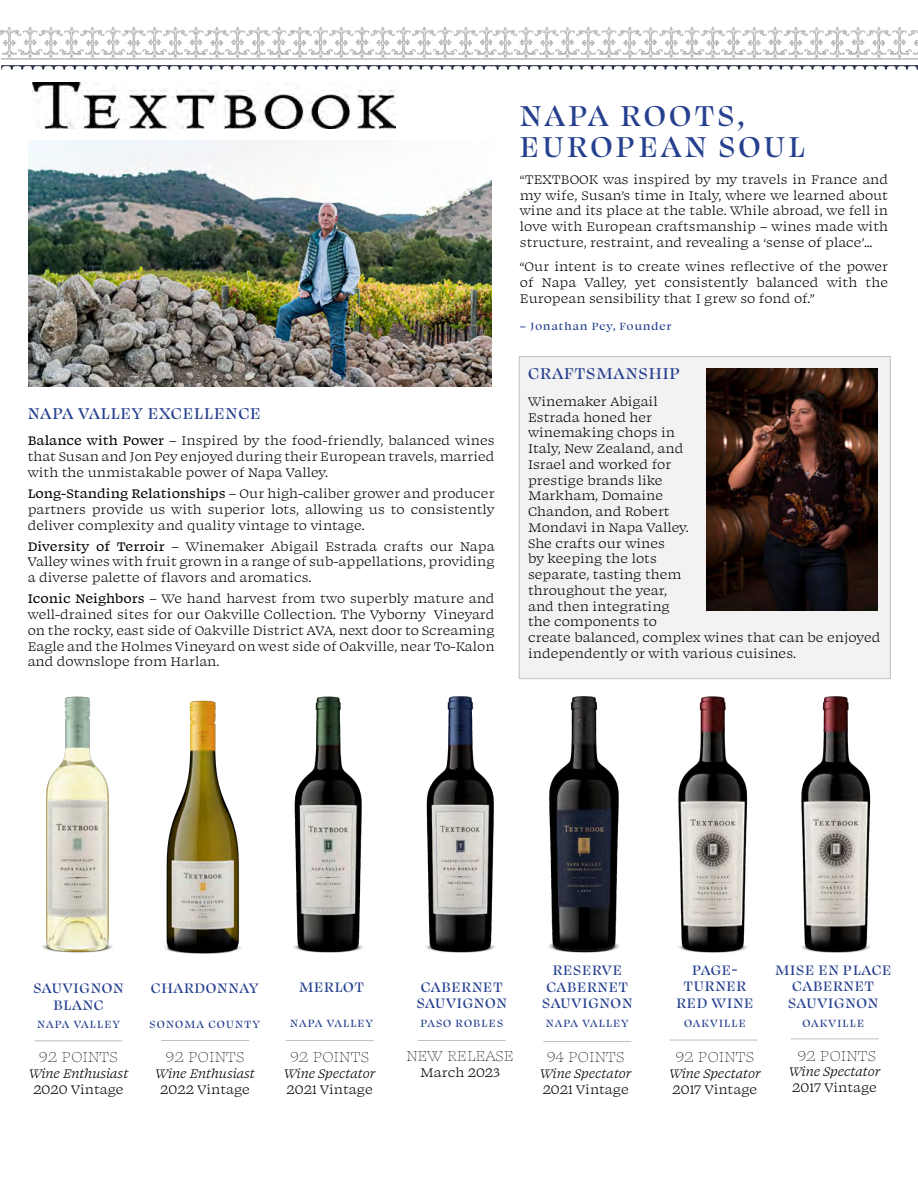
<style>
.page{position:relative;width:918px;height:1188px;background:#fff}
.page>*{position:absolute;margin:0;border:0;box-sizing:border-box;transform-origin:0 0}
.t1{font:500 33px/31.5px "Swear Display";letter-spacing:.09em;color:#25408f}
.t2{font:500 18px "Swear Display";letter-spacing:.05em;color:#25408f}
.t3{font:100 16.5px "Swear Text";color:#000}
.t4{font:500 15.75px/16.5px "Swear Display";letter-spacing:.05em;color:#25408f;text-align:center}
.t5{font:14.25px/15.8px "Swear Text";color:#000;text-align:justify}
.t6{font:italic 14.25px "Swear Text";color:#000}
.t7{font:500 12px "Swear Display";letter-spacing:.095em;color:#25408f}
.s1{font-weight:500}
</style>
<div class="page">
<img style="left:42px;top:696px;width:71px;height:257px">
<hr style="left:669px;top:1040px;width:88px;height:1px;background:#bcbec0">
<img style="left:165px;top:700px;width:76px;height:254px">
<img style="left:801px;top:696px;width:70px;height:257px">
<img style="left:678px;top:696px;width:70px;height:257px">
<img style="left:293px;top:696px;width:70px;height:257px">
<img style="left:28px;top:140px;width:464px;height:246px">
<img style="left:33px;top:82px;width:362px;height:46px">
<div style="left:519px;top:357px;width:371px;height:322px;background:#f2f2f2"></div>
<img style="left:425px;top:696px;width:70px;height:257px">
<img style="left:706px;top:368px;width:172px;height:243px">
<hr style="left:791px;top:1039px;width:88px;height:1px;background:#bcbec0">
<hr style="left:418px;top:1040px;width:88px;height:1px;background:#bcbec0">
<hr style="left:286px;top:1040px;width:88px;height:1px;background:#bcbec0">
<hr style="left:161px;top:1040px;width:88px;height:1px;background:#bcbec0">
<hr style="left:35px;top:1040px;width:87px;height:1px;background:#bcbec0">
<img style="left:0;top:27px;width:918px;height:43px">
<img style="left:549px;top:697px;width:70px;height:255px">
<hr style="left:543px;top:1041px;width:88px;height:1px;background:#bcbec0">
<p class="t2" style="left:28px;top:402px;width:235px">NAPA VALLEY EXCELLENCE</p>
<p class="t5" style="left:28px;top:432px;width:468px"><span class="s1">Balance with Power</span> – Inspired by the food-friendly, balanced wines that Susan and Jon Pey enjoyed during their European travels, married with the unmistakable power of Napa Valley.</p>
<p class="t5" style="left:28px;top:485px;width:468px"><span class="s1">Long-Standing Relationships</span> – Our high-caliber grower and producer partners provide us with superior lots, allowing us to consistently deliver complexity and quality vintage to vintage.</p>
<p class="t5" style="left:28px;top:537px;width:468px"><span class="s1">Diversity of Terroir</span> – Winemaker Abigail Estrada crafts our Napa Valley wines with fruit grown in a range of sub-appellations, providing a diverse palette of flavors and aromatics.</p>
<p class="t5" style="left:28px;top:590px;width:468px"><span class="s1">Iconic Neighbors</span> – We hand harvest from two superbly mature and well-drained sites for our Oakville Collection. The Vyborny Vineyard on the rocky, east side of Oakville District AVA, next door to Screaming Eagle and the Holmes Vineyard on west side of Oakville, near To-Kalon and downslope from Harlan.</p>
<h1 class="t1" style="left:520px;top:98px;width:287px">NAPA ROOTS,<br>EUROPEAN SOUL</h1>
<p class="t5" style="left:520px;top:171px;width:370px">“TEXTBOOK was inspired by my travels in France and my wife, Susan’s time in Italy, where we learned about wine and its place at the table. While abroad, we fell in love with European craftsmanship – wines made with structure, restraint, and revealing a ‘sense of place’…</p>
<p class="t5" style="left:520px;top:258px;width:370px">“Our intent is to create wines reflective of the power of Napa Valley, yet consistently balanced with the European sensibility that I grew so fond of.”</p>
<p class="t7" style="left:520px;top:319px;width:153px">– Jonathan Pey, Founder</p>
<p class="t2" style="left:528px;top:362px;width:154px">CRAFTSMANSHIP</p>
<p class="t5" style="left:528px;top:393px;width:354px;text-align:left">Winemaker Abigail<br>Estrada honed her<br>winemaking chops in<br>Italy, New Zealand, and<br>Israel and worked for<br>prestige brands like<br>Markham, Domaine<br>Chandon, and Robert<br>Mondavi in Napa Valley.<br>She crafts our wines<br>by keeping the lots<br>separate, tasting them<br>throughout the year,<br>and then integrating<br>the components to<br>create balanced, complex wines that can be enjoyed independently or with various cuisines.</p>
<p class="t4" style="left:33px;top:979px;width:92px">SAUVIGNON<br>BLANC</p>
<p class="t7" style="left:37px;top:1017px;width:84px">NAPA VALLEY</p>
<p class="t3" style="left:39px;top:1046px;width:80px">92 POINTS</p>
<p class="t6" style="left:29px;top:1064px;width:101px">Wine Enthusiast</p>
<p class="t5" style="left:33px;top:1081px;width:92px">2020 Vintage</p>
<p class="t4" style="left:151px;top:979px;width:109px">CHARDONNAY</p>
<p class="t7" style="left:150px;top:1016px;width:112px">SONOMA COUNTY</p>
<p class="t3" style="left:166px;top:1046px;width:80px">92 POINTS</p>
<p class="t6" style="left:155px;top:1064px;width:101px">Wine Enthusiast</p>
<p class="t5" style="left:160px;top:1081px;width:91px">2022 Vintage</p>
<p class="t4" style="left:299px;top:978px;width:66px">MERLOT</p>
<p class="t7" style="left:290px;top:1015px;width:84px">NAPA VALLEY</p>
<p class="t3" style="left:290px;top:1046px;width:80px">92 POINTS</p>
<p class="t6" style="left:284px;top:1064px;width:93px">Wine Spectator</p>
<p class="t5" style="left:287px;top:1081px;width:88px">2021 Vintage</p>
<p class="t4" style="left:417px;top:978px;width:92px;text-align:left">CABERNET<br>SAUVIGNON</p>
<p class="t7" style="left:420px;top:1016px;width:84px">PASO ROBLES</p>
<p class="t3" style="left:406px;top:1045px;width:109px">NEW RELEASE</p>
<p class="t5" style="left:420px;top:1064px;width:81px">March 2023</p>
<p class="t4" style="left:542px;top:961px;width:92px">RESERVE<br>CABERNET<br>SAUVIGNON</p>
<p class="t7" style="left:546px;top:1015px;width:84px">NAPA VALLEY</p>
<p class="t3" style="left:547px;top:1046px;width:79px">94 POINTS</p>
<p class="t6" style="left:540px;top:1064px;width:93px">Wine Spectator</p>
<p class="t5" style="left:543px;top:1081px;width:88px">2021 Vintage</p>
<p class="t4" style="left:676px;top:961px;width:78px">PAGE-<br>TURNER<br>RED WINE</p>
<p class="t7" style="left:684px;top:1015px;width:63px">OAKVILLE</p>
<p class="t3" style="left:676px;top:1046px;width:80px">92 POINTS</p>
<p class="t6" style="left:669px;top:1064px;width:93px">Wine Spectator</p>
<p class="t5" style="left:673px;top:1081px;width:86px">2017 Vintage</p>
<p class="t4" style="left:775px;top:961px;width:118px">MISE EN PLACE<br>CABERNET<br>SAUVIGNON</p>
<p class="t7" style="left:802px;top:1015px;width:63px">OAKVILLE</p>
<p class="t3" style="left:798px;top:1045px;width:80px">92 POINTS</p>
<p class="t6" style="left:789px;top:1063px;width:93px">Wine Spectator</p>
<p class="t5" style="left:792px;top:1079px;width:86px">2017 Vintage</p>
</div>
